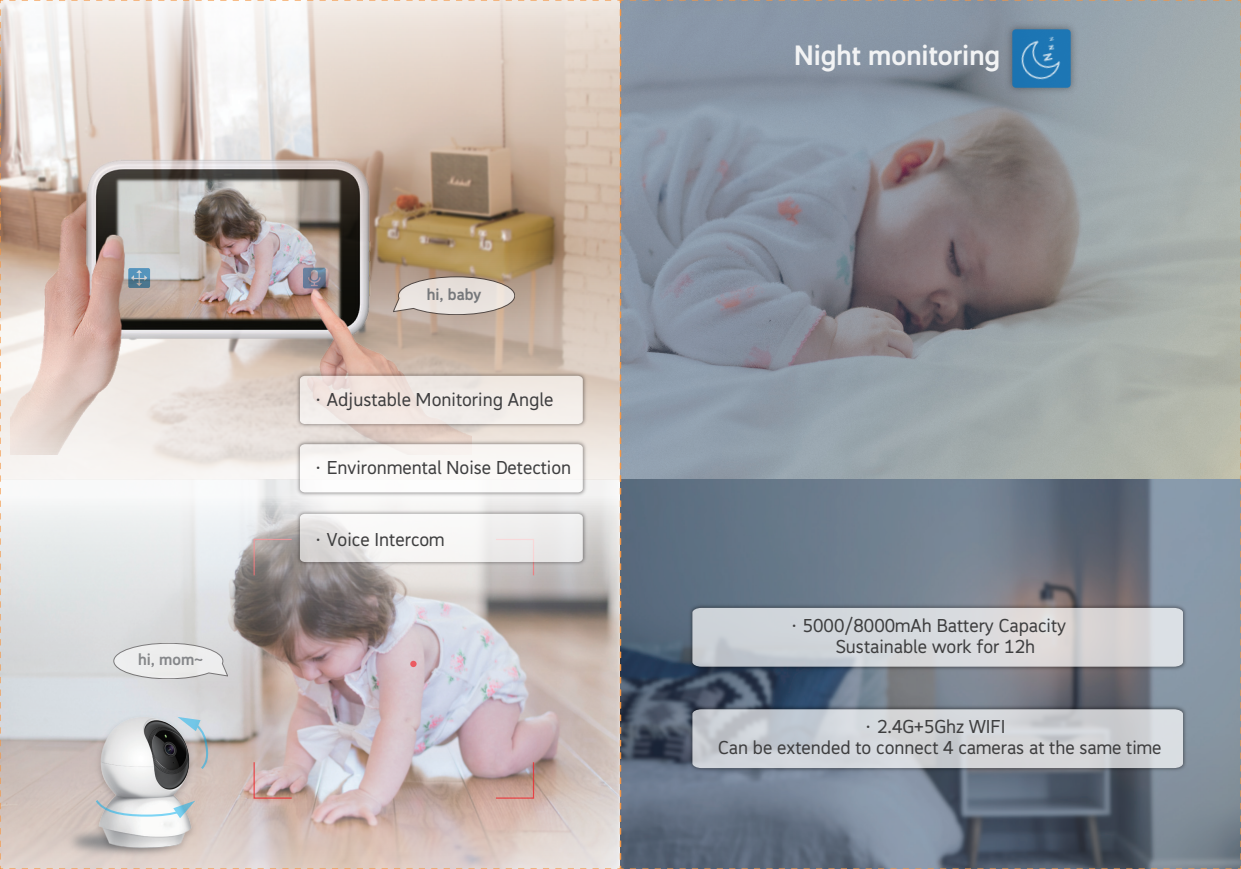
<style>
.page{position:relative;width:1241px;height:869px;background:#fff}
.page>*{position:absolute;margin:0;border:0;box-sizing:border-box;transform-origin:0 0}
.t1{font:26.25px "XINH CU GB1 0";color:#f2f3f4}
.t2{font:17.5px/21px "XINH ZC GB1 0";color:#3e3e3f}
.t3{font:15px "XINH CU GB1 0";color:#76787b}
</style>
<div class="page">
<img style="left:0;top:0;width:1241px;height:868px">
<p class="t3" style="left:138px;top:650px;width:67px">hi, mom~</p>
<p class="t3" style="left:427px;top:285px;width:56px">hi, baby</p>
<p class="t2" style="left:309px;top:389px;width:245px">·Adjustable Monitoring Angle</p>
<p class="t2" style="left:309px;top:458px;width:263px">·Environmental Noise Detection</p>
<p class="t2" style="left:309px;top:529px;width:137px">·Voice Intercom</p>
<h1 class="t1" style="left:794px;top:40px;width:207px">Night monitoring</h1>
<p class="t2" style="left:835px;top:615px;width:232px;text-indent:-50px">·5000/8000mAh Battery Capacity<br>Sustainable work for 12h</p>
<p class="t2" style="left:718px;top:716px;width:445px;text-indent:141px">·2.4G+5Ghz WIFI<br>Can be extended to connect 4 cameras at the same time</p>
</div>
